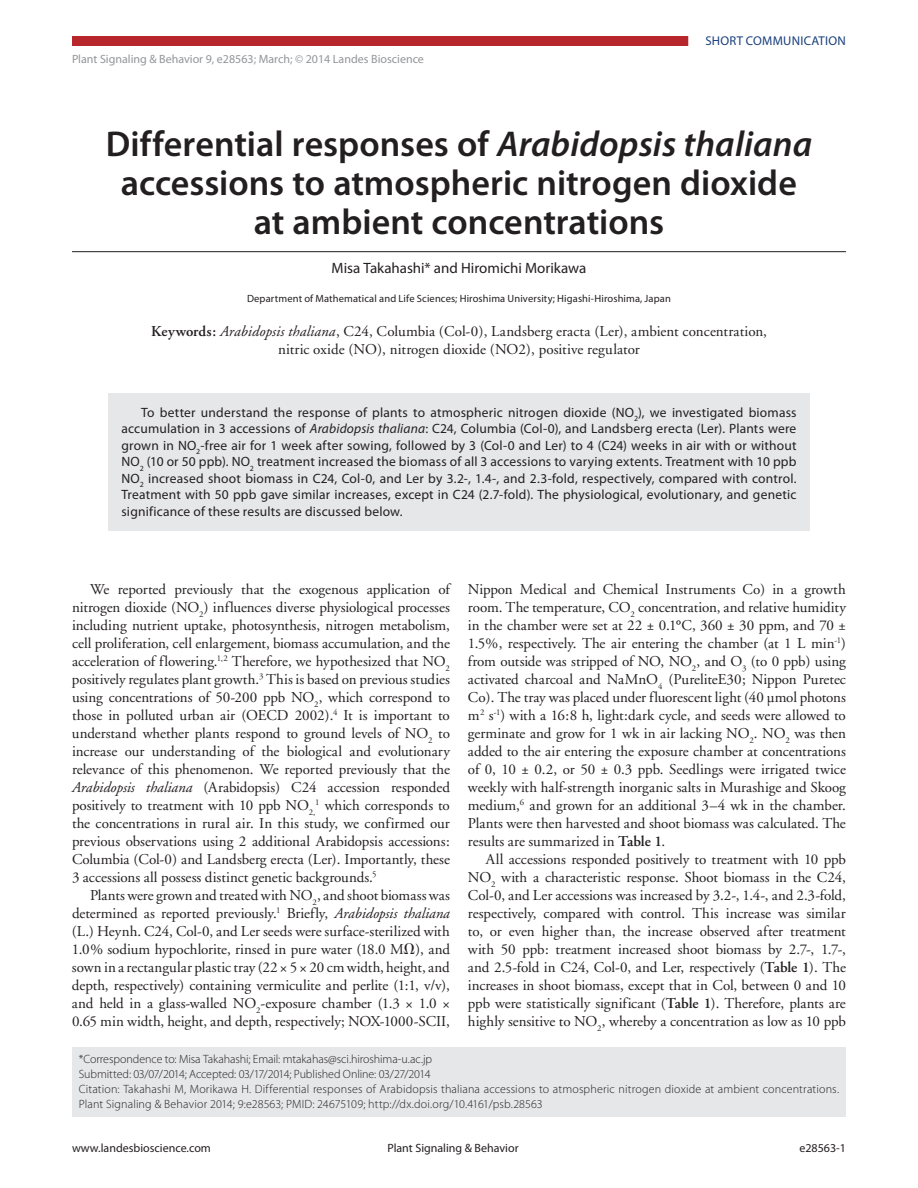
<style>
.page{position:relative;width:918px;height:1188px;background:#fff}
.page>*{position:absolute;margin:0;border:0;box-sizing:border-box;transform-origin:0 0}
.t1{font:600 36px/39px "Myriad Pro";color:#231f20;text-align:center}
.t2{font:15px/18px "Adobe Garamond";color:#231f20;text-align:justify}
.t3{font:15px "Myriad Pro";letter-spacing:-.005em;color:#231f20}
.t4{font:13.5px/16.5px "Myriad Pro";letter-spacing:.015em;color:#231f20;text-align:justify}
.t5{font:12.75px "Myriad Pro";letter-spacing:.02em;color:#193f7c}
.t6{font:300 12px/15px "Myriad Pro";letter-spacing:.005em;color:#231f20}
.t7{font:12px "Myriad Pro";color:#939598}
.t8{font:12px "Myriad Pro";color:#231f20}
.t9{font:10.5px "Myriad Pro";letter-spacing:.01em;color:#231f20}
.s1{font-style:italic}
.s2{font-weight:600}
.s3{font-family:"Universal Std Greekw Math Pi"}
.s4{font-weight:700}
</style>
<div class="page">
<div style="left:72px;top:36px;width:774px;height:10px;background:#b7262b"></div>
<div style="left:688px;top:36px;width:158px;height:10px;background:#fff"></div>
<div style="left:72px;top:1048px;width:774px;height:69px;background:#e6e7e9"></div>
<hr style="left:72px;top:251px;width:774px;height:1px;background:#231f20">
<div style="left:108px;top:393px;width:702px;height:137px;background:#e6e7e9"></div>
<p class="t7" style="left:72px;top:52px;width:353px">Plant Signaling &amp; Behavior 9, e28563; March; © 2014 Landes Bioscience</p>
<p class="t5" style="left:705px;top:33px;width:142px">Short Communication</p>
<h1 class="t1" style="left:106px;top:124px;width:708px">Differential responses of <span class="s1">Arabidopsis thaliana </span>accessions to atmospheric nitrogen dioxide at ambient concentrations</h1>
<p class="t3" style="left:332px;top:259px;width:256px">Misa Takahashi* and H iromichi Morikawa</p>
<p class="t9" style="left:247px;top:292px;width:425px">Department of Mathematical and Life Sciences; Hiroshima University; Higashi-Hiroshima, Japan</p>
<p class="t2" style="left:151px;top:323px;width:617px;text-align:center"><span class="s2">Keywords:</span> <span class="s1">Arabidopsis thaliana</span>, C24, Columbia (Col-0), Landsberg eracta (Ler), ambient concentration, nitric oxide (NO), nitrogen dioxide (NO2), positive regulator</p>
<p class="t4" style="left:121px;top:404px;width:677px;text-indent:20px">To better understand the response of plants to atmospheric nitrogen dioxide (NO<sub>2</sub>), we investigated biomass accumulation in 3 accessions of <span class="s1">Arabidopsis thaliana</span>: C24, Columbia (Col-0), and Landsberg erecta (Ler). Plants were grown in NO<sub>2</sub>-free air for 1 week after sowing, followed by 3 (Col-0 and Ler) to 4 (C24) weeks in air with or without NO<sub>2</sub> (10 or 50 ppb). NO<sub>2</sub> treatment increased the biomass of all 3 accessions to varying extents. Treatment with 10 ppb NO<sub>2</sub> increased shoot biomass in C24, Col-0, and Ler by 3.2-, 1.4-, and 2.3-fold, respectively, compared with control.<br>Treatment with 50 ppb gave similar increases, except in C24 (2.7-fold). The physiological, evolutionary, and genetic significance of these results are discussed below.</p>
<p class="t2" style="left:72px;top:581px;width:380px;text-indent:18px">We reported previously that the exogenous application of nitrogen dioxide (NO<sub>2</sub>) influences diverse physiological processes including nutrient uptake, photosynthesis, nitrogen metabolism, cell proliferation, cell enlargement, biomass accumulation, and the acceleration of flowering.<sup>1,2</sup> Therefore, we hypothesized that NO<sub>2 </sub>positively regulates plant growth.<sup>3</sup> This is based on previous studies using concentrations of 50-200 ppb NO<sub>2</sub>, which correspond to those in polluted urban air (OECD 2002).<sup>4</sup> It is important to understand whether plants respond to ground levels of NO<sub>2</sub> to increase our understanding of the biological and evolutionary relevance of this phenomenon. We reported previously that the <span class="s1">Arabidopsis thaliana</span> (Arabidopsis) C24 accession responded positively to treatment with 10 ppb NO<sub>2,</sub><sup>1</sup> which corresponds to the concentrations in rural air. In this study, we confirmed our previous observations using 2 additional Arabidopsis accessions:<br>Columbia (Col-0) and Landsberg erecta (Ler). Importantly, these 3 accessions all possess distinct genetic backgrounds.<sup>5</sup></p>
<p class="t2" style="left:72px;top:887px;width:379px;text-indent:18px">Plants were grown and treated with NO<sub>2</sub>, and shoot biomass was determined as reported previously.<sup>1</sup> Briefly, <span class="s1">Arabidopsis thaliana </span>(L.) Heynh. C24, Col-0, and Ler seeds were surface-sterilized with 1.0% sodium hypochlorite, rinsed in pure water (18.0 M<span class="s3">Ω</span>), and sown in a rectangular plastic tray (22 × 5 × 20 cm width, height, and depth, respectively) containing vermiculite and perlite (1:1, v/v), and held in a glass-walled NO<sub>2</sub>-exposure chamber (1.3 × 1.0 × 0.65 min width, height, and depth, respectively; NOX-1000-SCII,</p>
<p class="t2" style="left:468px;top:581px;width:380px">Nippon Medical and Chemical Instruments Co) in a growth room. The temperature, CO<sub>2</sub> concentration, and relative humidity in the chamber were set at 22 ± 0.1<span class="s4">°</span>C, 360 ± 30 ppm, and 70 ± 1.5%, respectively. The air entering the chamber (at 1 L min<sup>-1</sup>) from outside was stripped of NO, NO<sub>2</sub>, and O<sub>3</sub> (to 0 ppb) using activated charcoal and NaMnO<sub>4</sub> (PureliteE30; Nippon Puretec Co). The tray was placed under fluorescent light (40 µmol photons m<sup>2</sup> s<sup>-1</sup>) with a 16:8 h, light:dark cycle, and seeds were allowed to germinate and grow for 1 wk in air lacking NO<sub>2</sub>. NO<sub>2</sub> was then added to the air entering the exposure chamber at concentrations of 0, 10 ± 0.2, or 50 ± 0.3 ppb. Seedlings were irrigated twice weekly with half-strength inorganic salts in Murashige and Skoog medium,<sup>6</sup> and grown for an additional 3–4 wk in the chamber.<br>Plants were then harvested and shoot biomass was calculated. The results are summarized in <span class="s2">Table 1</span>.</p>
<p class="t2" style="left:468px;top:851px;width:379px;text-indent:18px">All accessions responded positively to treatment with 10 ppb NO<sub>2</sub> with a characteristic response. Shoot biomass in the C24, Col-0, and Ler accessions was increased by 3.2-, 1.4-, and 2.3-fold, respectively, compared with control. This increase was similar to, or even higher than, the increase observed after treatment with 50 ppb: treatment increased shoot biomass by 2.7-, 1.7-, and 2.5-fold in C24, Col-0, and Ler, respectively (<span class="s2">Table 1</span>). The increases in shoot biomass, except that in Col, between 0 and 10 ppb were statistically significant (<span class="s2">Table 1</span>). Therefore, plants are highly sensitive to NO<sub>2</sub>, whereby a concentration as low as 10 ppb</p>
<p class="t6" style="left:79px;top:1052px;width:762px">*Correspondence to: Misa Takahashi; Email: mtakahas@sci.hiroshima-u.ac.jp<br>Submitted: 03/07/2014; Accepted: 03/17/2014; Published Online: 03/27/2014<br>Citation: Takahashi M, Morikawa H. Differential responses of Arabidopsis thaliana accessions to atmospheric nitrogen dioxide at ambient concentrations.<br>Plant Signaling &amp; Behavior 2014; 9:e28563; PMID: 24675109; http://dx.doi.org/10.4161/psb.28563</p>
<p class="t8" style="left:72px;top:1141px;width:140px">www.landesbioscience.com</p>
<p class="t8" style="left:387px;top:1141px;width:133px">Plant Signaling &amp; Behavior</p>
<p class="t8" style="left:799px;top:1141px;width:48px">e28563-1</p>
</div>
